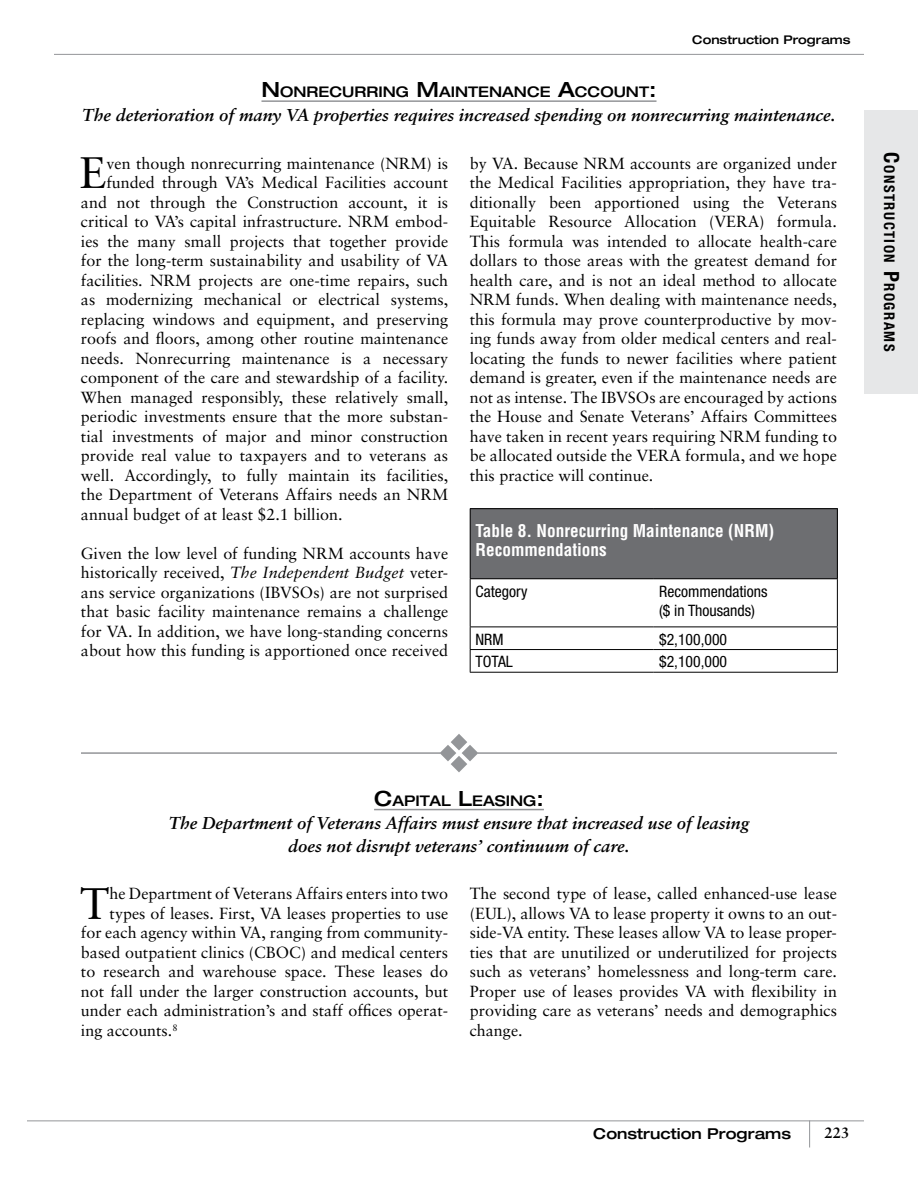
<style>
.page{position:relative;width:918px;height:1188px;background:#fff}
.page>*{position:absolute;margin:0;border:0;box-sizing:border-box;transform-origin:0 0}
.t1{font:44.1px "Sabon";color:#000}
.t2{font:italic 700 17.25px/22.5px "Sabon";color:#000;text-align:center}
.t3{font:700 condensed 17.25px/19.5px "Helvetica";color:#fff}
.t4{font:16.2px/19.5px "Sabon";color:#000;text-align:justify}
.t5{font:condensed 15.75px/19.5px "Helvetica Neue";color:#000}
.t6{font:500 expanded 15px "Helvetica Neue";color:#000}
.t7{font:700 15px "Sabon";color:#000}
.t8{font:500 expanded 14.7px "Helvetica Neue";color:#000}
.t9{font:700 condensed 14.7px "Helvetica Neue";letter-spacing:.1em;color:#000}
.t10{font:500 expanded 12px "Helvetica Neue";color:#000}
.s1{font-size:21px}
.s2{font-style:italic}
</style>
<div class="page">
<div style="left:864px;top:110px;width:54px;height:284px;background:#e6e7e8"></div>
<hr style="left:54px;top:54px;width:810px;height:1px;background:#939598">
<hr style="left:27px;top:1120px;width:837px;height:1px;background:#939598">
<svg style="left:809px;top:1120px;width:1px;height:27px"></svg>
<hr style="left:261px;top:100px;width:396px;height:2px;background:#939598">
<div style="left:470px;top:509px;width:367px;height:70px;background:#6d6e71"></div>
<hr style="left:470px;top:509px;width:1px;height:69px;background:#000">
<hr style="left:837px;top:509px;width:1px;height:69px;background:#000">
<hr style="left:470px;top:508px;width:184px;height:1px;background:#000">
<hr style="left:654px;top:508px;width:184px;height:1px;background:#000">
<hr style="left:470px;top:579px;width:1px;height:48px;background:#000">
<hr style="left:470px;top:578px;width:184px;height:1px;background:#000">
<hr style="left:837px;top:579px;width:1px;height:48px;background:#000">
<hr style="left:654px;top:578px;width:184px;height:1px;background:#000">
<hr style="left:470px;top:627px;width:184px;height:1px;background:#000">
<hr style="left:654px;top:627px;width:184px;height:1px;background:#000">
<svg style="left:470px;top:627px;width:1px;height:45px"></svg>
<hr style="left:470px;top:649px;width:184px;height:1px;background:#000">
<hr style="left:470px;top:672px;width:184px;height:1px;background:#000">
<svg style="left:837px;top:627px;width:1px;height:45px"></svg>
<hr style="left:654px;top:649px;width:184px;height:1px;background:#000">
<hr style="left:654px;top:672px;width:184px;height:1px;background:#000">
<hr style="left:81px;top:752px;width:756px;height:2px;background:#939598">
<svg style="left:440px;top:734px;width:38px;height:38px"></svg>
<hr style="left:374px;top:809px;width:170px;height:1px;background:#939598">
<p class="t10" style="left:692px;top:33px;width:160px">Construction Programs</p>
<p class="t8" style="left:261px;top:83px;width:397px"><span class="s1">N</span> ONRECURRING <span class="s1">M</span>AINTENANCE <span class="s1">A</span>CCOUNT<span class="s1">:</span></p>
<p class="t2" style="left:82px;top:104px;width:755px">The deterioration of many VA properties requires increased spending on nonrecurring maintenance.</p>
<h1 class="t1" style="left:80px;top:147px;width:28px">E</h1>
<p class="t4" style="left:107px;top:153px;width:343px">ven though nonrecurring maintenance (NRM) is</p>
<p class="t4" style="left:470px;top:153px;width:369px">by VA. Because NRM accounts are organized under the Medical Facilities appropriation, they have tra&shy;ditionally been apportioned using the Veterans Equitable Resource Allocation (VERA) formula.<br>This formula was intended to allocate health-care dollars to those areas with the greatest demand for health care, and is not an ideal method to allocate NRM funds. When dealing with maintenance needs, this formula may prove counterproductive by mov&shy;ing funds away from older medical centers and real&shy;locating the funds to newer facilities where patient demand is greater, even if the maintenance needs are not as intense. The IBVSOs are encouraged by actions the House and Senate Veterans’ Affairs Committees have taken in recent years requiring NRM funding to be allocated outside the VERA formula, and we hope this practice will continue.</p>
<p class="t4" style="left:107px;top:173px;width:343px">funded through VA’s Medical Facilities account</p>
<p class="t4" style="left:81px;top:192px;width:369px">and not through the Construction account, it is</p>
<p class="t4" style="left:81px;top:212px;width:369px">critical to VA’s capital infrastructure. NRM embod-</p>
<p class="t4" style="left:81px;top:231px;width:369px">ies the many small projects that together provide</p>
<p class="t4" style="left:81px;top:251px;width:369px">for the long-term sustainability and usability of VA</p>
<p class="t4" style="left:81px;top:270px;width:369px">facilities. NRM projects are one-time repairs, such</p>
<p class="t4" style="left:81px;top:290px;width:369px">as modernizing mechanical or electrical systems,</p>
<p class="t4" style="left:81px;top:309px;width:369px">replacing windows and equipment, and preserving</p>
<p class="t4" style="left:81px;top:329px;width:369px">roofs and floors, among other routine maintenance</p>
<p class="t4" style="left:81px;top:348px;width:369px">needs. Nonrecurring maintenance is a necessary</p>
<p class="t4" style="left:81px;top:368px;width:369px">component of the care and stewardship of a facility.</p>
<p class="t4" style="left:81px;top:387px;width:369px">When managed responsibly, these relatively small,</p>
<p class="t4" style="left:81px;top:407px;width:369px">periodic investments ensure that the more substan-</p>
<p class="t4" style="left:81px;top:426px;width:369px">tial investments of major and minor construction</p>
<p class="t4" style="left:81px;top:446px;width:369px">provide real value to taxpayers and to veterans as</p>
<p class="t4" style="left:81px;top:465px;width:369px">well. Accordingly, to fully maintain its facilities,</p>
<p class="t4" style="left:81px;top:485px;width:369px">the Department of Veterans Affairs needs an NRM</p>
<p class="t4" style="left:81px;top:504px;width:263px">annual budget of at least $2.1 billion.</p>
<p class="t4" style="left:81px;top:543px;width:369px">Given the low level of funding NRM accounts have historically received, <span class="s2">The Independent Budget</span> veter&shy;ans service organizations (IBVSOs) are not surprised that basic facility maintenance remains a challenge for VA. In addition, we have long-standing concerns about how this funding is apportioned once received</p>
<p class="t3" style="left:476px;top:520px;width:300px">Table 8. Nonrecurring Maintenance (NRM)<br>Recommendations</p>
<p class="t5" style="left:476px;top:581px;width:54px">Category</p>
<p class="t5" style="left:659px;top:581px;width:110px">Recommendations ($ in Thousands)</p>
<p class="t5" style="left:476px;top:629px;width:30px">NRM</p>
<p class="t5" style="left:659px;top:629px;width:70px">$2,100,000</p>
<p class="t5" style="left:476px;top:652px;width:39px">TOTAL</p>
<p class="t5" style="left:659px;top:652px;width:70px">$2,100,000</p>
<p class="t9" style="left:898px;top:152px;width:200px;rotate:90deg"><span class="s1">C</span>onstruction <span class="s1">P</span>rograms</p>
<p class="t8" style="left:374px;top:791px;width:171px"><span class="s1">C</span>APITAL <span class="s1">L</span>EASING<span class="s1">:</span></p>
<p class="t2" style="left:169px;top:812px;width:582px">The Department of Veterans Affairs must ensure that increased use of leasing does not disrupt veterans’ continuum of care.</p>
<h1 class="t1" style="left:80px;top:877px;width:31px">T</h1>
<p class="t4" style="left:110px;top:884px;width:340px">he Department of Veterans Affairs enters into two</p>
<p class="t4" style="left:110px;top:903px;width:340px">types of leases. First, VA leases properties to use</p>
<p class="t4" style="left:81px;top:923px;width:369px">for each agency within VA, ranging from community-</p>
<p class="t4" style="left:81px;top:942px;width:369px">based outpatient clinics (CBOC) and medical centers</p>
<p class="t4" style="left:81px;top:962px;width:369px">to research and warehouse space. These leases do</p>
<p class="t4" style="left:81px;top:981px;width:369px">not fall under the larger construction accounts, but</p>
<p class="t4" style="left:81px;top:1001px;width:369px">under each administration’s and staff offices operat-</p>
<p class="t4" style="left:81px;top:1020px;width:98px">ing accounts.<sup>8</sup></p>
<p class="t4" style="left:470px;top:884px;width:369px">The second type of lease, called enhanced-use lease (EUL), allows VA to lease property it owns to an out&shy;side-VA entity. These leases allow VA to lease proper&shy;ties that are unutilized or underutilized for projects such as veterans’ homelessness and long-term care.<br>Proper use of leases provides VA with flexibility in providing care as veterans’ needs and demographics change.</p>
<p class="t6" style="left:593px;top:1124px;width:199px">Construction Programs</p>
<p class="t7" style="left:824px;top:1124px;width:27px">223</p>
</div>
